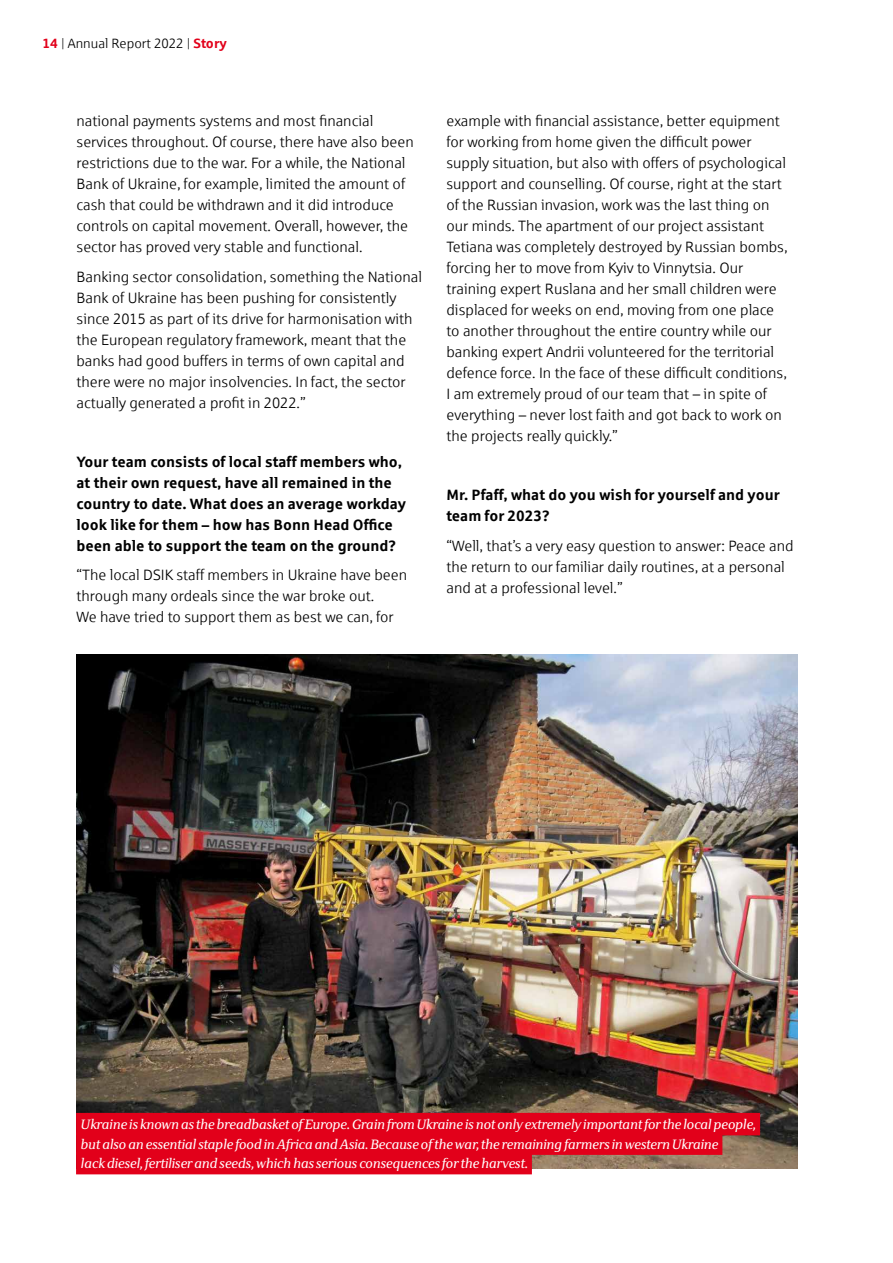
<style>
.page{position:relative;width:893px;height:1263px;background:#fff}
.page>*{position:absolute;margin:0;border:0;box-sizing:border-box;transform-origin:0 0}
.t1{font:15px/21px "Sparkasse Lt";color:#000}
.t2{font:700 15px/21px "Sparkasse Rg";color:#000}
.t3{font:italic 13.5px/19.5px "Sparkasse Serif";letter-spacing:-.015em;color:#fff}
.t4{font:13.5px "Sparkasse Lt";color:#000}
.s1{font-family:"Sparkasse Rg";font-weight:700;color:#e2001a}
</style>
<div class="page">
<img style="left:76px;top:655px;width:721px;height:513px">
<div style="left:76px;top:1113px;width:684px;height:22px;background:#e2001a"></div>
<div style="left:76px;top:1132px;width:646px;height:23px;background:#e2001a"></div>
<div style="left:76px;top:1152px;width:456px;height:22px;background:#e2001a"></div>
<p class="t4" style="left:43px;top:36px;width:186px"><span class="s1">14</span> | Annual Report 2022 | <span class="s1">Story</span></p>
<p class="t1" style="left:77px;top:110px;width:339px">national payments systems and most financial services throughout. Of course, there have also been restrictions due to the war. For a while, the National Bank of Ukraine, for example, limited the amount of cash that could be withdrawn and it did introduce controls on capital movement. Overall, however, the sector has proved very stable and functional.</p>
<p class="t1" style="left:77px;top:266px;width:347px">Banking sector consolidation, something the National Bank of Ukraine has been pushing for consistently since 2015 as part of its drive for harmonisation with the European regulatory framework, meant that the banks had good buffers in terms of own capital and there were no major insolvencies. In fact, the sector actually generated a profit in 2022.”</p>
<p class="t2" style="left:77px;top:450px;width:331px">Your team consists of local staff members who, at their own request, have all remained in the country to date. What does an average workday look like for them – how has Bonn Head Office been able to support the team on the ground?</p>
<p class="t1" style="left:77px;top:564px;width:332px">“The local DSIK staff members in Ukraine have been through many ordeals since the war broke out.<br>We have tried to support them as best we can, for</p>
<p class="t1" style="left:446px;top:110px;width:342px">example with financial assistance, better equipment for working from home given the difficult power supply situation, but also with offers of psychological support and counselling. Of course, right at the start of the Russian invasion, work was the last thing on our minds. The apartment of our project assistant Tetiana was completely destroyed by Russian bombs, forcing her to move from Kyiv to Vinnytsia. Our training expert Ruslana and her small children were displaced for weeks on end, moving from one place to another throughout the entire country while our banking expert Andrii volunteered for the territorial defence force. In the face of these difficult conditions, I am extremely proud of our team that – in spite of everything – never lost faith and got back to work on the projects really quickly.”</p>
<p class="t2" style="left:446px;top:484px;width:335px">Mr. Pfaff, what do you wish for yourself and your team for 2023?</p>
<p class="t1" style="left:446px;top:535px;width:349px">“Well, that’s a very easy question to answer: Peace and the return to our familiar daily routines, at a personal and at a professional level.”</p>
<p class="t3" style="left:80px;top:1114px;width:677px">Ukraine is known as the breadbasket of Europe. Grain from Ukraine is not only extremely important for the local people, but also an essential staple food in Africa and Asia. Because of the war, the remaining farmers in western Ukraine<br>lack diesel, fertiliser and seeds, which has serious consequences for the harvest.</p>
</div>
